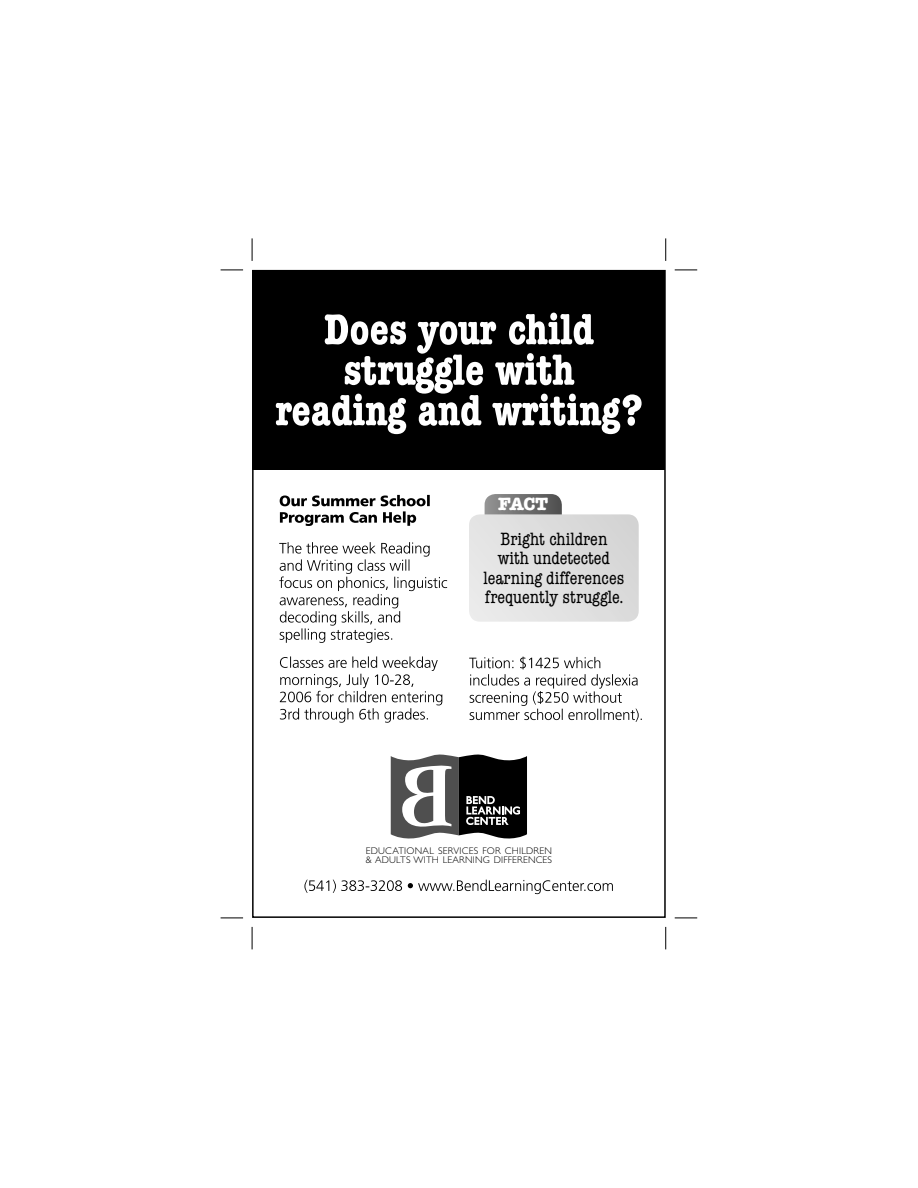
<style>
.page{position:relative;width:918px;height:1188px;background:#fff}
.page>*{position:absolute;margin:0;border:0;box-sizing:border-box;transform-origin:0 0}
.t1{font:condensed 18px/19.5px "American Typewriter Std";color:#000;text-align:center}
.t2{font:700 18px "American Typewriter Std";color:#fff}
.t3{font:300 9.75px/9px "Gill Sans Std";letter-spacing:.02em;color:#000}
</style>
<div class="page">
<div style="left:253px;top:271px;width:412px;height:199px;background:#000"></div>
<div style="left:485px;top:494px;width:77px;height:45px;background:linear-gradient(to right,#939393,#4e4e4e);border-radius:11px"></div>
<div style="left:469px;top:514px;width:170px;height:108px;background:#e0e0e0;border-radius:11px"></div>
<svg style="left:391px;top:754px;width:136px;height:85px"></svg>
<svg style="left:276px;top:313px;width:366px;height:121px"></svg>
<svg style="left:280px;top:495px;width:150px;height:31px"></svg>
<svg style="left:279px;top:542px;width:168px;height:101px"></svg>
<svg style="left:280px;top:656px;width:162px;height:67px"></svg>
<svg style="left:304px;top:880px;width:309px;height:14px"></svg>
<svg style="left:469px;top:657px;width:173px;height:65px"></svg>
<svg style="left:221px;top:270px;width:22px;height:1px"></svg>
<svg style="left:675px;top:270px;width:22px;height:1px"></svg>
<svg style="left:221px;top:918px;width:22px;height:1px"></svg>
<svg style="left:675px;top:918px;width:22px;height:1px"></svg>
<svg style="left:252px;top:238px;width:1px;height:23px"></svg>
<svg style="left:252px;top:927px;width:1px;height:22px"></svg>
<svg style="left:665px;top:238px;width:1px;height:23px"></svg>
<svg style="left:665px;top:927px;width:1px;height:22px"></svg>
<p class="t2" style="left:498px;top:498px;width:52px">FACT</p>
<p class="t1" style="left:483px;top:531px;width:143px">Bright children with undetected learning differences frequently struggle.</p>
<p class="t3" style="left:366px;top:847px;width:188px">EDUCATIONAL SERVICES FOR CHILDREN &amp; ADULTS WITH LEARNING DIFFERENCES</p>
</div>
